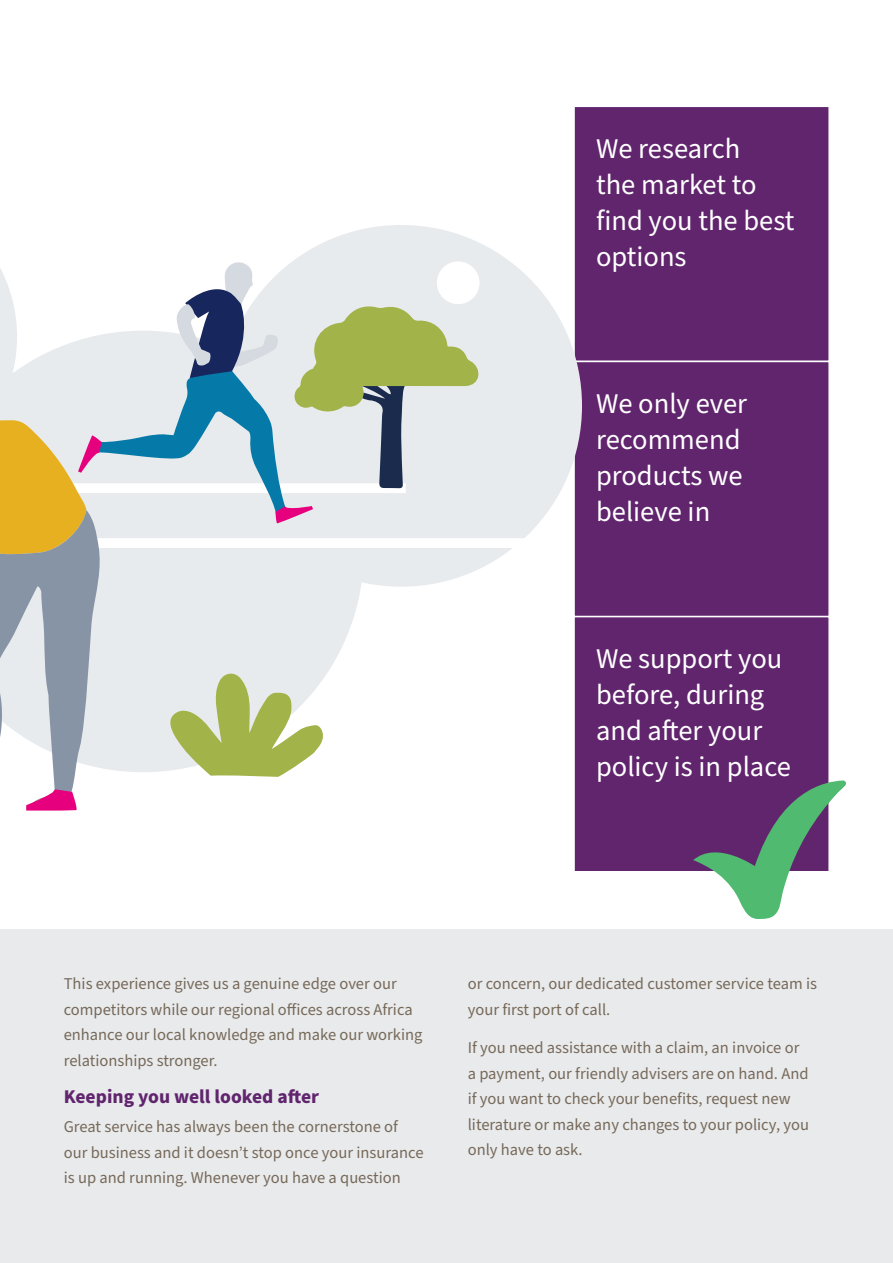
<style>
.page{position:relative;width:893px;height:1263px;background:#fff}
.page>*{position:absolute;margin:0;border:0;box-sizing:border-box;transform-origin:0 0}
.t1{font:28.5px/36px "Source Sans Pro";color:#fff}
.t2{font:700 19.5px "Source Sans Pro";color:#61256e}
.t3{font:16.5px/25.5px "Source Sans Pro";color:#776959}
</style>
<div class="page">
<div style="left:0;top:929px;width:893px;height:334px;background:#e8eaec"></div>
<div style="left:574px;top:106px;width:255px;height:255px;background:#61256e"></div>
<div style="left:573px;top:106px;width:257px;height:256px;border:2px solid #fff"></div>
<div style="left:574px;top:361px;width:255px;height:256px;background:#61256e"></div>
<div style="left:573px;top:361px;width:257px;height:256px;border:2px solid #fff"></div>
<div style="left:574px;top:617px;width:255px;height:255px;background:#61256e"></div>
<div style="left:573px;top:616px;width:257px;height:256px;border:2px solid #fff"></div>
<div style="left:220px;top:225px;width:362px;height:362px;background:#e8ebed;border-radius:50%"></div>
<div style="left:0;top:538px;width:531px;height:10px;background:#fff"></div>
<svg style="left:0;top:225px;width:479px;height:586px"></svg>
<div style="left:437px;top:261px;width:42px;height:43px;background:#fff;border-radius:50%"></div>
<svg style="left:693px;top:780px;width:153px;height:139px"></svg>
<h1 class="t1" style="left:596px;top:131px;width:200px">We research<br>the market to find you the best options</h1>
<h1 class="t1" style="left:596px;top:386px;width:153px">We only ever recommend products we believe in</h1>
<h1 class="t1" style="left:596px;top:641px;width:196px">We support you before, during and after your policy is in place</h1>
<p class="t3" style="left:64px;top:972px;width:360px">This experience gives us a genuine edge over our competitors while our regional offices across Africa enhance our local knowledge and make our working relationships stronger.</p>
<p class="t2" style="left:64px;top:1083px;width:257px">Keeping you well looked after</p>
<p class="t3" style="left:64px;top:1115px;width:361px">Great service has always been the cornerstone of our business and it doesn’t stop once your insurance is up and running. Whenever you have a question</p>
<p class="t3" style="left:468px;top:972px;width:351px">or concern, our dedicated customer service team is your first port of call.</p>
<p class="t3" style="left:468px;top:1035px;width:343px">If you need assistance with a claim, an invoice or a payment, our friendly advisers are on hand. And if you want to check your benefits, request new literature or make any changes to your policy, you only have to ask.</p>
</div>
